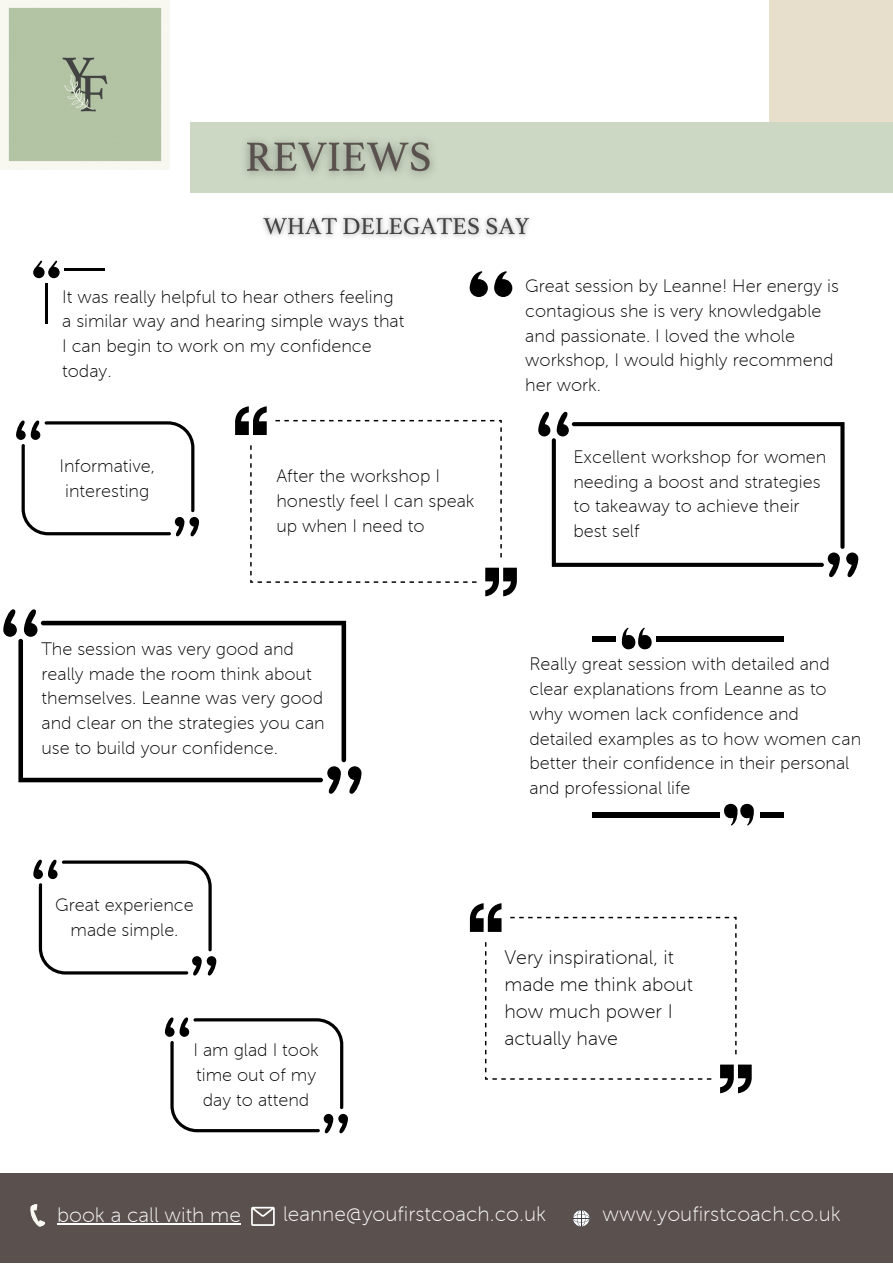
<style>
.page{position:relative;width:893px;height:1264px;background:#fff}
.page>*{position:absolute;margin:0;border:0;box-sizing:border-box;transform-origin:0 0}
.t1{font:20.85px "Museo Sans 100";color:#fff}
.t2{font:19.5px/27px "Museo Sans 100";color:#000}
.t3{font:18px/24.8px "Museo Sans 100";color:#000}
</style>
<div class="page">
<div style="left:190px;top:122px;width:702px;height:71px;background:#cdd8c4"></div>
<div style="left:769px;top:0;width:123px;height:121px;background:#e8decc"></div>
<div style="left:0;top:1173px;width:892px;height:89px;background:#5a504e"></div>
<svg style="left:251px;top:1206px;width:24px;height:19px"></svg>
<svg style="left:573px;top:1210px;width:16px;height:16px"></svg>
<img style="left:245px;top:140px;width:189px;height:37px">
<img style="left:262px;top:216px;width:268px;height:22px">
<svg style="left:33px;top:859px;width:183px;height:116px"></svg>
<svg style="left:16px;top:420px;width:183px;height:116px"></svg>
<svg style="left:165px;top:1017px;width:183px;height:116px"></svg>
<div style="left:48px;top:267px;width:12px;height:11px;background:#000;border-radius:50%"></div>
<svg style="left:49px;top:261px;width:8px;height:9px"></svg>
<div style="left:33px;top:267px;width:12px;height:11px;background:#000;border-radius:50%"></div>
<svg style="left:34px;top:261px;width:8px;height:9px"></svg>
<hr style="left:45px;top:283px;width:2px;height:41px;background:#000">
<hr style="left:64px;top:269px;width:41px;height:2px;background:#000">
<svg style="left:235px;top:406px;width:282px;height:190px"></svg>
<svg style="left:470px;top:903px;width:281px;height:190px"></svg>
<svg style="left:469px;top:271px;width:19px;height:26px"></svg>
<svg style="left:494px;top:271px;width:18px;height:26px"></svg>
<svg style="left:538px;top:412px;width:320px;height:165px"></svg>
<div style="left:656px;top:636px;width:127px;height:5px;background:#000"></div>
<div style="left:592px;top:636px;width:23px;height:5px;background:#000"></div>
<svg style="left:621px;top:627px;width:31px;height:22px"></svg>
<div style="left:592px;top:812px;width:127px;height:5px;background:#000"></div>
<div style="left:760px;top:812px;width:23px;height:5px;background:#000"></div>
<svg style="left:719px;top:803px;width:34px;height:22px"></svg>
<svg style="left:3px;top:609px;width:358px;height:184px"></svg>
<img style="left:0;top:0;width:170px;height:170px">
<svg style="left:30px;top:1204px;width:16px;height:23px"></svg>
<hr style="left:57px;top:1223px;width:184px;height:1px;background:#fff">
<p class="t3" style="left:62px;top:284px;width:344px">It was really helpful to hear others feeling a similar way and hearing simple ways that<br>I can begin to work on my confidence today.</p>
<p class="t3" style="left:59px;top:453px;width:97px;text-align:center">Informative, interesting</p>
<p class="t3" style="left:276px;top:464px;width:199px">After the workshop I honestly feel I can speak up when I need to</p>
<p class="t3" style="left:525px;top:274px;width:315px">Great session by Leanne! Her energy is contagious she is very knowledgable and passionate. I loved the whole workshop, I would highly recommend her work.</p>
<p class="t3" style="left:573px;top:445px;width:254px">Excellent workshop for women needing a boost and strategies to takeaway to achieve their best self</p>
<p class="t3" style="left:41px;top:636px;width:285px">The session was very good and really made the room think about themselves. Leanne was very good and clear on the strategies you can use to build your confidence.</p>
<p class="t3" style="left:55px;top:892px;width:140px;text-align:center">Great experience made simple.</p>
<p class="t3" style="left:193px;top:1038px;width:127px;text-align:center">I am glad I took time out of my day to attend</p>
<p class="t3" style="left:529px;top:652px;width:333px">Really great session with detailed and clear explanations from Leanne as to why women lack confidence and detailed examples as to how women can better their confidence in their personal and professional life</p>
<p class="t2" style="left:504px;top:943px;width:190px">Very inspirational, it made me think about how much power I actually have</p>
<p class="t1" style="left:57px;top:1203px;width:185px">book a call with me</p>
<p class="t1" style="left:283px;top:1202px;width:264px">leanne@youfirstcoach.co.uk</p>
<p class="t1" style="left:602px;top:1202px;width:240px">www.youfirstcoach.co.uk</p>
</div>
